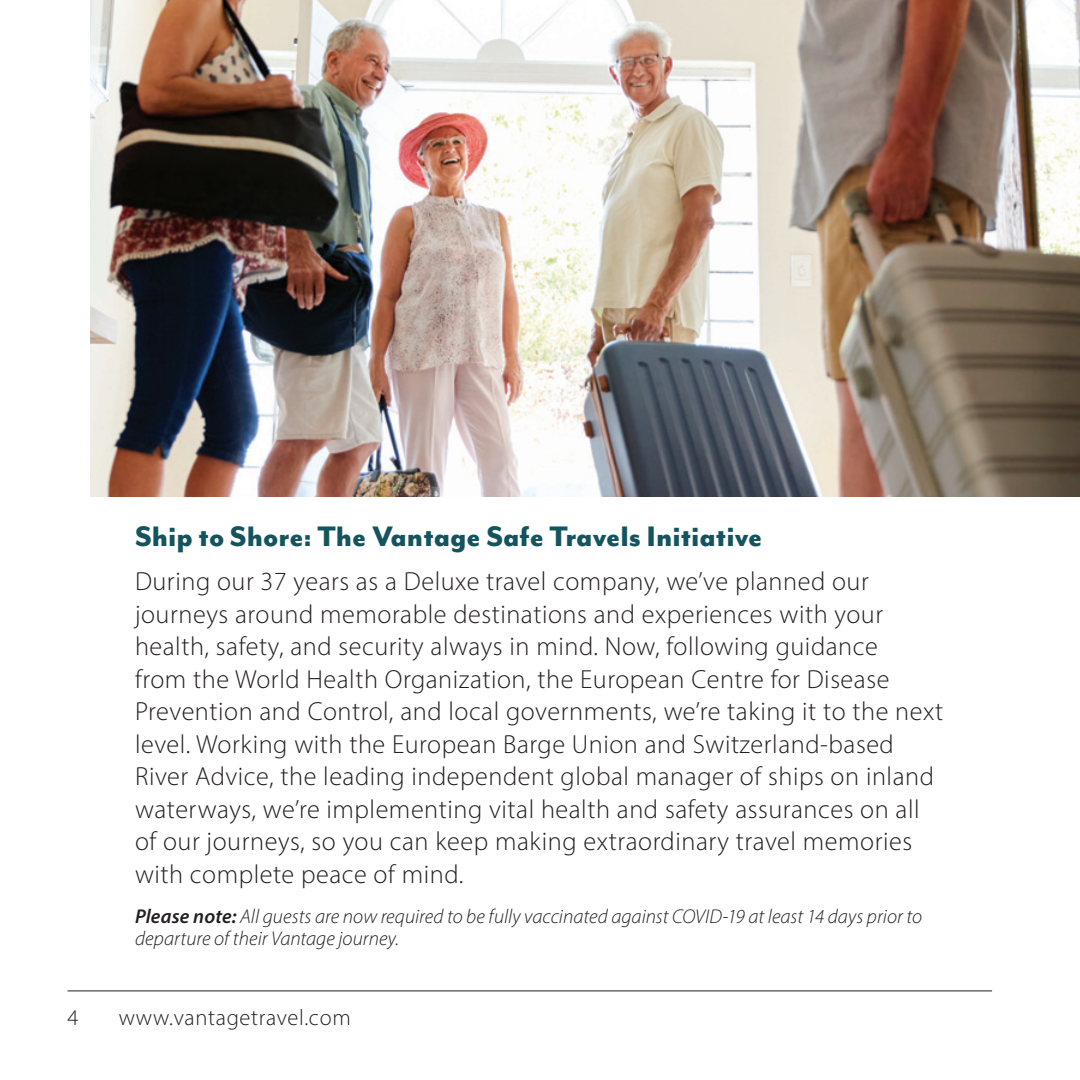
<style>
.page{position:relative;width:1080px;height:1080px;background:#fff}
.page>*{position:absolute;margin:0;border:0;box-sizing:border-box;transform-origin:0 0}
.t1{font:800 32.5px "Mr Eaves Mod OT";color:#13545e}
.t2{font:300 26.25px/32.5px "Myriad Pro";letter-spacing:.02em;color:#231f20}
.t3{font:300 22.5px "Myriad Pro";letter-spacing:.03em;color:#231f20}
.t4{font:italic 300 20px/22.5px "Myriad Pro";letter-spacing:.005em;color:#231f20}
.s1{font-weight:600}
</style>
<div class="page">
<hr style="left:68px;top:990px;width:924px;height:1px;background:#231f20">
<img style="left:90px;top:0;width:990px;height:497px">
<p class="t1" style="left:135px;top:518px;width:629px">Ship to Shore: The Vantage Safe Travels Initiative</p>
<p class="t2" style="left:135px;top:565px;width:810px">During our 37 years as a Deluxe travel company, we’ve planned our journeys around memorable destinations and experiences with your health, safety, and security always in mind. Now, following guidance<br>from the World Health Organization, the European Centre for Disease Prevention and Control, and local governments, we’re taking it to the next level. Working with the European Barge Union and Switzerland-based River Advice, the leading independent global manager of ships on inland waterways, we’re implementing vital health and safety assurances on all of our journeys, so you can keep making extraordinary travel memories with complete peace of mind.</p>
<p class="t4" style="left:135px;top:904px;width:789px"><span class="s1">Please note:</span> All guests are now required to be fully vaccinated against COVID-19 at least 14 days prior to departure of their Vantage journey.</p>
<p class="t3" style="left:68px;top:1004px;width:12px">4</p>
<p class="t3" style="left:119px;top:1004px;width:233px">www.vantagetravel.com</p>
</div>
